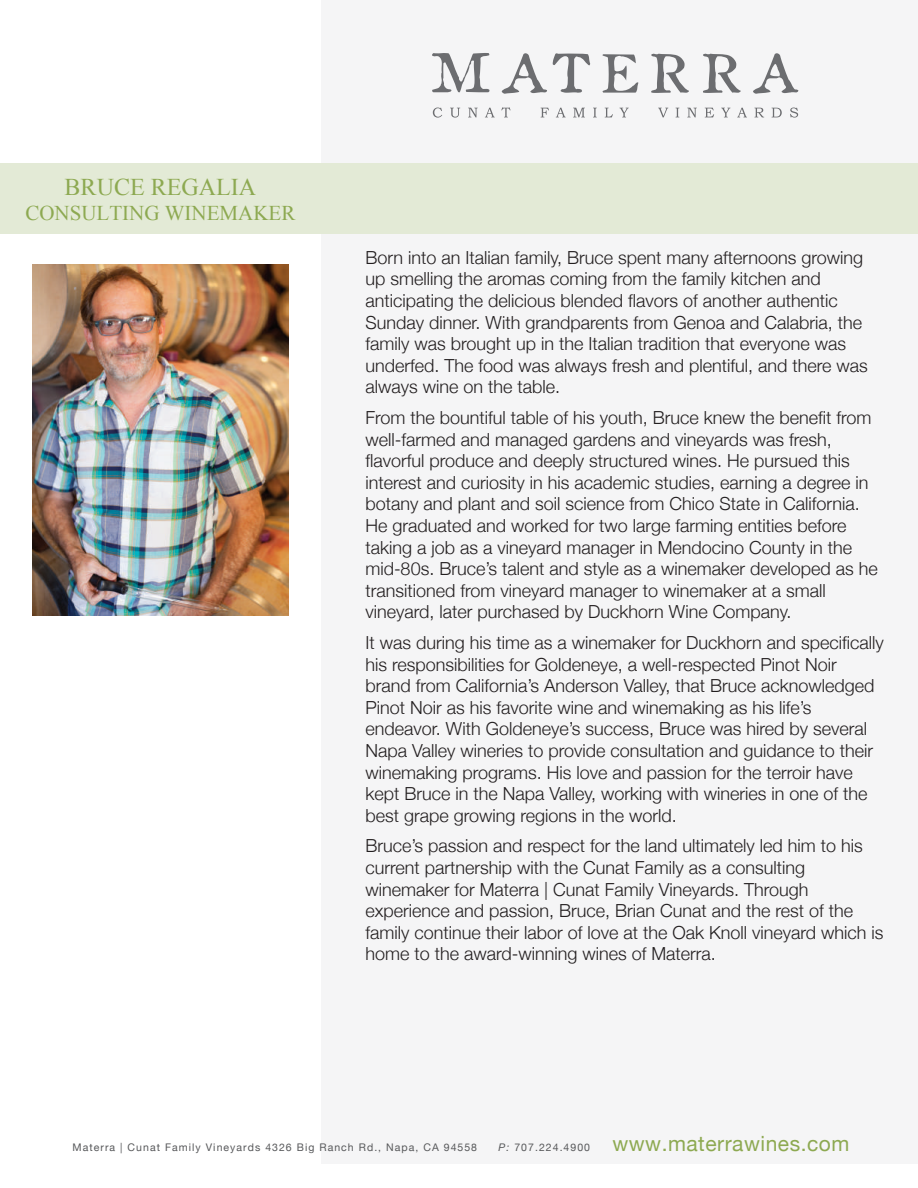
<style>
.page{position:relative;width:918px;height:1188px;background:#fff}
.page>*{position:absolute;margin:0;border:0;box-sizing:border-box;transform-origin:0 0}
.t1{font:24px "Times New Roman";color:#8da951}
.t2{font:21px "Helvetica Neue";letter-spacing:.025em;color:#8da951}
.t3{font:21px "Times New Roman";color:#8da951}
.t4{font:300 18px/21.6px "Helvetica Neue";color:#231f20}
.t5{font:10.5px "Helvetica Neue";letter-spacing:.1em;color:#57585a}
.s1{font-style:italic;font-size:10.5px;color:#57585a}
.s2{font-size:10.5px;color:#57585a}
</style>
<div class="page">
<div style="left:321px;top:0;width:597px;height:1164px;background:#f5f5f6"></div>
<div style="left:0;top:164px;width:918px;height:70px;background:#e3ead6"></div>
<img style="left:32px;top:264px;width:257px;height:351px">
<svg style="left:432px;top:53px;width:57px;height:39px"></svg>
<svg style="left:502px;top:53px;width:45px;height:41px"></svg>
<svg style="left:553px;top:53px;width:37px;height:40px"></svg>
<svg style="left:602px;top:54px;width:36px;height:39px"></svg>
<svg style="left:651px;top:53px;width:38px;height:40px"></svg>
<svg style="left:703px;top:53px;width:38px;height:40px"></svg>
<svg style="left:753px;top:53px;width:45px;height:41px"></svg>
<svg style="left:433px;top:108px;width:9px;height:10px"></svg>
<svg style="left:450px;top:108px;width:10px;height:10px"></svg>
<svg style="left:468px;top:108px;width:10px;height:9px"></svg>
<svg style="left:485px;top:108px;width:10px;height:9px"></svg>
<svg style="left:501px;top:107px;width:10px;height:10px"></svg>
<svg style="left:541px;top:108px;width:8px;height:9px"></svg>
<svg style="left:556px;top:108px;width:10px;height:9px"></svg>
<svg style="left:573px;top:108px;width:12px;height:9px"></svg>
<svg style="left:593px;top:108px;width:4px;height:9px"></svg>
<svg style="left:605px;top:108px;width:8px;height:9px"></svg>
<svg style="left:620px;top:108px;width:9px;height:9px"></svg>
<svg style="left:658px;top:108px;width:10px;height:9px"></svg>
<svg style="left:676px;top:108px;width:3px;height:9px"></svg>
<svg style="left:687px;top:108px;width:10px;height:9px"></svg>
<svg style="left:705px;top:108px;width:9px;height:9px"></svg>
<svg style="left:721px;top:108px;width:9px;height:9px"></svg>
<svg style="left:737px;top:108px;width:10px;height:9px"></svg>
<svg style="left:754px;top:108px;width:10px;height:9px"></svg>
<svg style="left:772px;top:108px;width:10px;height:9px"></svg>
<svg style="left:790px;top:108px;width:8px;height:10px"></svg>
<h1 class="t1" style="left:65px;top:171px;width:193px">BRUCE REGALIA</h1>
<p class="t3" style="left:25px;top:199px;width:272px">CONSULTING WINEMAKER</p>
<p class="t4" style="left:365px;top:245px;width:504px">Born into an Italian family, Bruce spent many afternoons growing up smelling the aromas coming from the family kitchen and anticipating the delicious blended flavors of another authentic Sunday dinner. With grandparents from Genoa and Calabria, the family was brought up in the Italian tradition that everyone was underfed. The food was always fresh and plentiful, and there was always wine on the table.</p>
<p class="t4" style="left:365px;top:406px;width:514px">From the bountiful table of his youth, Bruce knew the benefit from well-farmed and managed gardens and vineyards was fresh, flavorful produce and deeply structured wines. He pursued this interest and curiosity in his academic studies, earning a degree in botany and plant and soil science from Chico State in California.<br>He graduated and worked for two large farming entities before taking a job as a vineyard manager in Mendocino County in the mid-80s. Bruce’s talent and style as a winemaker developed as he transitioned from vineyard manager to winemaker at a small vineyard, later purchased by Duckhorn Wine Company.</p>
<p class="t4" style="left:365px;top:631px;width:520px">It was during his time as a winemaker for Duckhorn and specifically his responsibilities for Goldeneye, a well-respected Pinot Noir brand from California’s Anderson Valley, that Bruce acknowledged Pinot Noir as his favorite wine and winemaking as his life’s endeavor. With Goldeneye’s success, Bruce was hired by several Napa Valley wineries to provide consultation and guidance to their winemaking programs. His love and passion for the terroir have kept Bruce in the Napa Valley, working with wineries in one of the best grape growing regions in the world.</p>
<p class="t4" style="left:365px;top:834px;width:520px">Bruce’s passion and respect for the land ultimately led him to his current partnership with the Cunat Family as a consulting winemaker for Materra | Cunat Family Vineyards. Through experience and passion, Bruce, Brian Cunat and the rest of the family continue their labor of love at the Oak Knoll vineyard which is home to the award-winning wines of Materra.</p>
<p class="t5" style="left:73px;top:1139px;width:406px">Materra | Cunat Family Vineyards 4326 Big Ranch Rd., Napa, CA 94558</p>
<p class="t2" style="left:499px;top:1128px;width:352px"><span class="s1">P:</span> <span class="s2">707.224.4900</span> www.materrawines.com</p>
</div>
